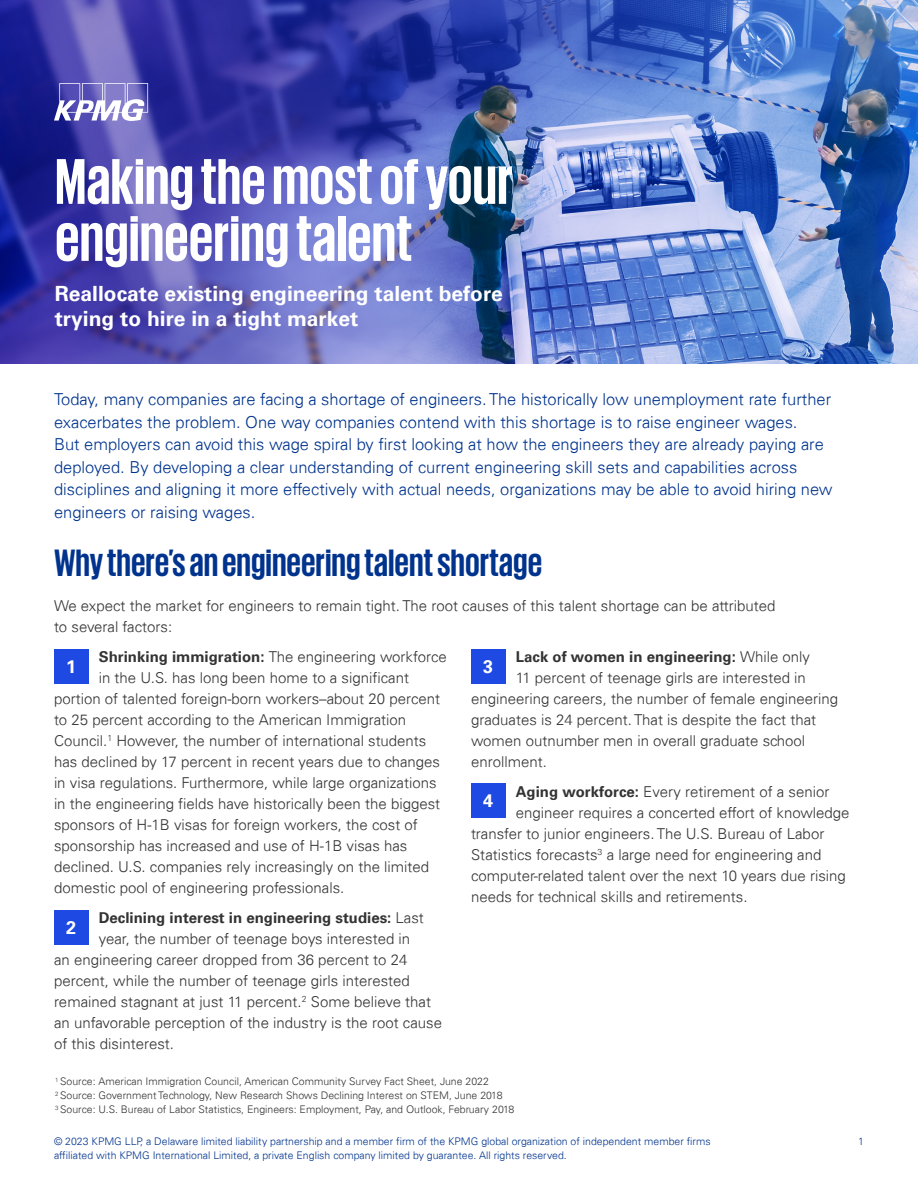
<style>
.page{position:relative;width:918px;height:1188px;background:#fff}
.page>*{position:absolute;margin:0;border:0;box-sizing:border-box;transform-origin:0 0}
.t1{font:700 66px/57px "KPMG";color:#fff}
.t2{font:700 39px "KPMG";color:#00338d}
.t3{font:700 21px/25.2px "Univers";color:#fff}
.t4{font:700 18px "Univers";color:#fff}
.t5{font:300 16.5px/22.5px "Univers 45";color:#00338d}
.t6{font:300 15px/21px "Univers 45";color:#333}
.t7{font:700 15px "Univers";color:#333}
.t8{font:300 10.5px/14.1px "Univers 45";color:#333}
.t9{font:300 10.5px "Univers 45";color:#00338d}
.s1{font-family:"Univers";font-weight:700}
.s2{font-family:"Univers 45";font-weight:300}
</style>
<div class="page">
<img style="left:0;top:0;width:918px;height:364px">
<svg style="left:54px;top:83px;width:94px;height:38px"></svg>
<div style="left:54px;top:650px;width:34px;height:34px;background:#1e49e2"></div>
<div style="left:54px;top:910px;width:34px;height:34px;background:#1e49e2"></div>
<div style="left:471px;top:650px;width:34px;height:34px;background:#1e49e2"></div>
<div style="left:471px;top:784px;width:34px;height:34px;background:#1e49e2"></div>
<h1 class="t1" style="left:55px;top:151px;width:459px">Making the most of your engineering talent</h1>
<h3 class="t3" style="left:55px;top:282px;width:450px">Reallocate existing engineering talent before trying to hire in a tight market</h3>
<p class="t5" style="left:54px;top:388px;width:780px">Today, many companies are facing a shortage of engineers. The historically low unemployment rate further exacerbates the problem. One way companies contend with this shortage is to raise engineer wages.<br>But employers can avoid this wage spiral by first looking at how the engineers they are already paying are deployed. By developing a clear understanding of current engineering skill sets and capabilities across disciplines and aligning it more effectively with actual needs, organizations may be able to avoid hiring new engineers or raising wages.</p>
<h2 class="t2" style="left:54px;top:543px;width:490px">Why there’s an engineering talent shortage</h2>
<p class="t6" style="left:54px;top:596px;width:723px">We expect the market for engineers to remain tight. The root causes of this talent shortage can be attributed to several factors:</p>
<p class="t6" style="left:99px;top:646px;width:350px"><span class="s1">Shrinking immigration:</span> The engineering workforce</p>
<p class="t6" style="left:99px;top:667px;width:312px">in the U.S. has long been home to a significant</p>
<p class="t6" style="left:54px;top:688px;width:388px">portion of talented foreign-born workers–about 20 percent</p>
<p class="t6" style="left:54px;top:709px;width:354px">to 25 percent according to the American Immigration</p>
<p class="t6" style="left:54px;top:730px;width:374px">Council.<sup>1</sup> However, the number of international students</p>
<p class="t6" style="left:54px;top:751px;width:388px">has declined by 17 percent in recent years due to changes</p>
<p class="t6" style="left:54px;top:772px;width:384px">in visa regulations. Furthermore, while large organizations</p>
<p class="t6" style="left:54px;top:793px;width:388px">in the engineering fields have historically been the biggest</p>
<p class="t6" style="left:54px;top:814px;width:365px">sponsors of H-1B visas for foreign workers, the cost of</p>
<p class="t6" style="left:54px;top:835px;width:355px">sponsorship has increased and use of H-1B visas has</p>
<p class="t6" style="left:54px;top:856px;width:377px">declined. U.S. companies rely increasingly on the limited</p>
<p class="t6" style="left:54px;top:877px;width:292px">domestic pool of engineering professionals.</p>
<p class="t7" style="left:99px;top:909px;width:327px">Declining interest in engineering studies: <span class="s2">Last</span></p>
<p class="t6" style="left:54px;top:928px;width:390px;text-indent:45px">year, the number of teenage boys interested in<br>an engineering career dropped from 36 percent to 24 percent, while the number of teenage girls interested remained stagnant at just 11 percent.<sup>2</sup> Some believe that an unfavorable perception of the industry is the root cause of this disinterest.</p>
<p class="t7" style="left:516px;top:648px;width:296px">Lack of women in engineering: <span class="s2">While only</span></p>
<p class="t6" style="left:471px;top:667px;width:369px;text-indent:45px">11 percent of teenage girls are interested in engineering careers, the number of female engineering graduates is 24 percent. That is despite the fact that women outnumber men in overall graduate school enrollment.</p>
<p class="t6" style="left:516px;top:781px;width:315px"><span class="s1">Aging workforce:</span> Every retirement of a senior</p>
<p class="t6" style="left:516px;top:802px;width:335px">engineer requires a concerted effort of knowledge</p>
<p class="t6" style="left:471px;top:823px;width:355px">transfer to junior engineers. The U.S. Bureau of Labor</p>
<p class="t6" style="left:471px;top:844px;width:352px">Statistics forecasts<sup>3</sup> a large need for engineering and</p>
<p class="t6" style="left:471px;top:865px;width:376px">computer-related talent over the next 10 years due rising</p>
<p class="t6" style="left:471px;top:886px;width:278px">needs for technical skills and retirements.</p>
<p class="t4" style="left:483px;top:656px;width:12px">3</p>
<p class="t4" style="left:66px;top:656px;width:12px">1</p>
<p class="t4" style="left:483px;top:790px;width:12px">4</p>
<p class="t4" style="left:66px;top:917px;width:12px">2</p>
<p class="t8" style="left:55px;top:1074px;width:461px"><sup>1</sup> Source: American Immigration Council, American Community Survey Fact Sheet, June 2022<br><sup>2</sup> Source: Government Technology, New Research Shows Declining Interest on STEM, June 2018<br><sup>3</sup> Source: U.S. Bureau of Labor Statistics, Engineers: Employment, Pay, and Outlook, February 2018</p>
<p class="t9" style="left:54px;top:1135px;width:658px">© 2023 KPMG LLP, a Delaware limited liability partnership and a member firm of the KPMG global organization of independent member firms</p>
<p class="t9" style="left:858px;top:1135px;width:7px">1</p>
<p class="t9" style="left:54px;top:1149px;width:514px">affiliated with KPMG International Limited, a private English company limited by guarantee. All rights reserved.</p>
</div>
